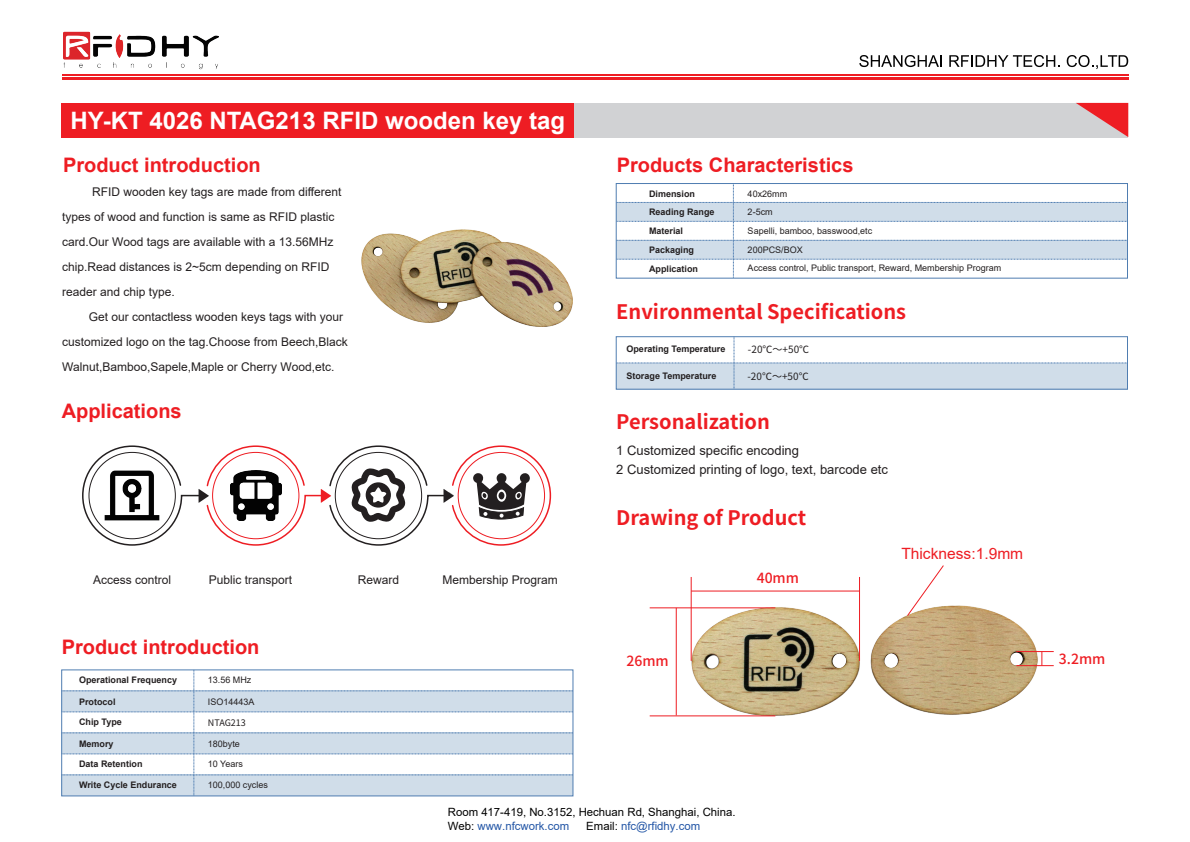
<style>
.page{position:relative;width:1190px;height:842px;background:#fff}
.page>*{position:absolute;margin:0;border:0;box-sizing:border-box;transform-origin:0 0}
.t1{font:700 24px "Arial";color:#fff}
.t2{font:700 20px "Arial";color:#ee1d23}
.t3{font:700 20px "Source Han Sans SC";color:#ee1d23}
.t4{font:15.6px "Arial";color:#ee1d23}
.t5{font:500 14px "Source Han Sans SC";color:#ee1d23}
.t6{font:13px/19px "Arial";color:#231f20}
.t7{font:12px/25px "Arial";color:#231f20}
.t8{font:11.4px/13.7px "Arial";color:#030303}
.t9{font:11.4px "Arial";color:#2356a6}
.t10{font:10px "Source Han Sans SC";color:#231f20}
.t11{font:700 9px/18.5px "Arial";color:#231f20}
.t12{font:9px/18.1px "Arial";color:#231f20}
.t13{font:9px "Source Han Sans SC";color:#231f20}
.s1{color:#2356a6}
.s2{color:#030303}
</style>
<div class="page">
<img style="left:691px;top:606px;width:346px;height:110px">
<div style="left:62px;top:103px;width:1066px;height:34px;background:#d1d2d4"></div>
<div style="left:62px;top:103px;width:512px;height:34px;background:#ee1d23"></div>
<svg style="left:1076px;top:103px;width:52px;height:34px"></svg>
<img style="left:63px;top:31px;width:155px;height:38px">
<svg style="left:859px;top:55px;width:83px;height:12px"></svg>
<svg style="left:949px;top:55px;width:111px;height:12px"></svg>
<svg style="left:1066px;top:55px;width:62px;height:14px"></svg>
<hr style="left:62px;top:74px;width:1066px;height:1px;background:#ee1d23">
<hr style="left:62px;top:78px;width:1066px;height:2px;background:#ee1d23">
<svg style="left:62px;top:670px;width:511px;height:126px"></svg>
<svg style="left:615px;top:183px;width:513px;height:96px"></svg>
<svg style="left:616px;top:184px;width:511px;height:94px"></svg>
<svg style="left:615px;top:336px;width:513px;height:54px"></svg>
<hr style="left:691px;top:577px;width:1px;height:84px;background:#ee1d23">
<hr style="left:859px;top:577px;width:1px;height:84px;background:#ee1d23">
<hr style="left:691px;top:591px;width:168px;height:1px;background:#ee1d23">
<hr style="left:650px;top:607px;width:125px;height:1px;background:#ee1d23">
<hr style="left:650px;top:715px;width:125px;height:1px;background:#ee1d23">
<hr style="left:676px;top:608px;width:1px;height:107px;background:#ee1d23">
<hr style="left:1016px;top:651px;width:37px;height:1px;background:#ee1d23">
<hr style="left:1016px;top:665px;width:37px;height:1px;background:#ee1d23">
<svg style="left:1041px;top:652px;width:1px;height:14px"></svg>
<img style="left:361px;top:229px;width:212px;height:98px">
<svg style="left:906px;top:565px;width:39px;height:52px"></svg>
<svg style="left:82px;top:445px;width:470px;height:101px"></svg>
<h1 class="t1" style="left:71px;top:103px;width:496px">HY-KT 4026 NTAG213 RFID wooden key tag</h1>
<h2 class="t2" style="left:63px;top:151px;width:199px">Product introduction</h2>
<p class="t7" style="left:62px;top:179px;width:281px;text-indent:30px">RFID wooden key tags are made from different types of wood and function is same as RFID plastic card.Our Wood tags are available with a 13.56MHz chip.Read distances is 2~5cm depending on RFID reader and chip type.</p>
<p class="t7" style="left:62px;top:304px;width:287px;text-indent:27px">Get our contactless wooden keys tags with your customized logo on the tag.Choose from Beech,Black<br>Walnut,Bamboo,Sapele,Maple or Cherry Wood,etc.</p>
<h2 class="t2" style="left:62px;top:396px;width:122px">Applications</h2>
<p class="t7" style="left:93px;top:567px;width:80px">Access control</p>
<p class="t7" style="left:209px;top:567px;width:85px">Public transport</p>
<p class="t7" style="left:358px;top:567px;width:43px">Reward</p>
<p class="t7" style="left:442px;top:567px;width:117px">Membership Program</p>
<h2 class="t2" style="left:62px;top:633px;width:199px">Product introduction</h2>
<p class="t11" style="left:79px;top:671px;width:100px">Operational Frequency</p>
<p class="t11" style="left:79px;top:692px;width:38px">Protocol</p>
<p class="t11" style="left:79px;top:713px;width:44px">Chip Type</p>
<p class="t11" style="left:79px;top:734px;width:36px">Memory</p>
<p class="t11" style="left:79px;top:754px;width:65px">Data Retention</p>
<p class="t11" style="left:79px;top:776px;width:99px">Write Cycle Endurance</p>
<p class="t12" style="left:208px;top:671px;width:45px">13.56 MHz</p>
<p class="t13" style="left:208px;top:717px;width:40px">NTAG213</p>
<p class="t12" style="left:208px;top:755px;width:37px">10 Years</p>
<p class="t12" style="left:208px;top:692px;width:48px">ISO14443A</p>
<p class="t12" style="left:208px;top:734px;width:34px">180byte</p>
<p class="t12" style="left:208px;top:776px;width:62px">100,000 cycles</p>
<h2 class="t2" style="left:617px;top:151px;width:238px">Products Characteristics</h2>
<p class="t11" style="left:649px;top:185px;width:48px">Dimension</p>
<p class="t11" style="left:649px;top:222px;width:36px">Material</p>
<p class="t11" style="left:649px;top:202px;width:67px">Reading Range</p>
<p class="t11" style="left:649px;top:241px;width:51px">Packaging<br>Application</p>
<p class="t12" style="left:747px;top:184px;width:41px">40x26mm<br>2-5cm</p>
<p class="t12" style="left:747px;top:221px;width:126px;line-height:18.7px">Sapelli, bamboo, basswood,etc<br>200PCS/BOX</p>
<p class="t12" style="left:747px;top:259px;width:255px">Access control, Public transport, Reward, Membership Program</p>
<h2 class="t3" style="left:616px;top:301px;width:291px">Environmental Specifications</h2>
<p class="t11" style="left:626px;top:340px;width:100px">Operating Temperature</p>
<p class="t11" style="left:626px;top:366px;width:91px">Storage Temperature</p>
<p class="t10" style="left:748px;top:344px;width:63px">-20℃～+50℃</p>
<p class="t10" style="left:747px;top:370px;width:63px">-20℃～+50℃</p>
<h2 class="t3" style="left:616px;top:411px;width:155px">Personalization</h2>
<p class="t6" style="left:616px;top:440px;width:273px">1 Customized specific encoding<br>2 Customized printing of logo, text, barcode etc</p>
<h2 class="t3" style="left:616px;top:507px;width:191px">Drawing of Product</h2>
<p class="t5" style="left:756px;top:570px;width:44px">40mm</p>
<p class="t4" style="left:901px;top:542px;width:123px">Thickness:1.9mm</p>
<p class="t5" style="left:626px;top:653px;width:44px">26mm</p>
<p class="t5" style="left:1059px;top:651px;width:48px">3.2mm</p>
<p class="t8" style="left:448px;top:805px;width:289px">Room 417-419, No.3152, Hechuan Rd, Shanghai, China.<br>Web: <span class="s1">www.nfcwork.com</span></p>
<p class="t9" style="left:586px;top:818px;width:115px"><span class="s2">Email:</span> nfc@rfidhy.com</p>
</div>
